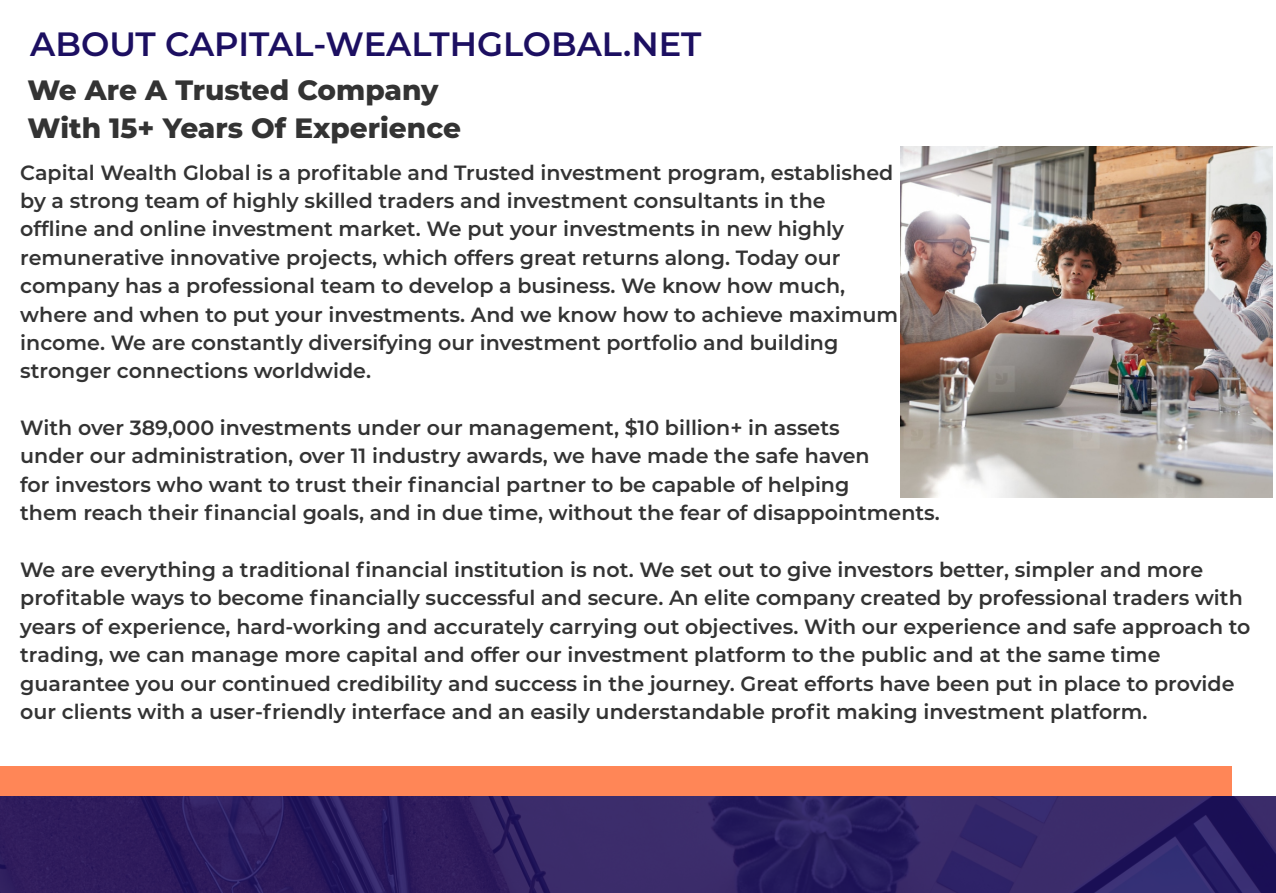
<style>
.page{position:relative;width:1276px;height:893px;background:#fff}
.page>*{position:absolute;margin:0;border:0;box-sizing:border-box;transform-origin:0 0}
.t1{font:600 33.6px "Montserrat";color:#1c0f61}
.t2{font:800 27.9px/38.5px "Montserrat";color:#333}
.t3{font:600 20.55px/28.3px "Montserrat";color:#333}
</style>
<div class="page">
<div style="left:0;top:766px;width:1231px;height:127px;background:#ff8657"></div>
<div style="left:0;top:796px;width:1275px;height:97px;background:#1c0f61;opacity:.85"></div>
<img style="left:900px;top:147px;width:372px;height:351px">
<h1 class="t1" style="left:30px;top:23px;width:673px">ABOUT CAPITAL-WEALTHGLOBAL.NET</h1>
<h2 class="t2" style="left:27px;top:70px;width:435px">We Are A Trusted Company<br>With 15+ Years Of Experience</h2>
<p class="t3" style="left:20px;top:158px;width:879px">Capital Wealth Global is a profitable and Trusted investment program, established by a strong team of highly skilled traders and investment consultants in the offline and online investment market. We put your investments in new highly remunerative innovative projects, which offers great returns along. Today our company has a professional team to develop a business. We know how much, where and when to put your investments. And we know how to achieve maximum income. We are constantly diversifying our investment portfolio and building stronger connections worldwide.</p>
<p class="t3" style="left:20px;top:414px;width:921px">With over 389,000 investments under our management, $10 billion+ in assets<br>under our administration, over 11 industry awards, we have made the safe haven<br>for investors who want to trust their financial partner to be capable of helping<br>them reach their financial goals, and in due time, without the fear of disappointments.</p>
<p class="t3" style="left:20px;top:555px;width:1231px">We are everything a traditional financial institution is not. We set out to give investors better, simpler and more profitable ways to become financially successful and secure. An elite company created by professional traders with years of experience, hard-working and accurately carrying out objectives. With our experience and safe approach to trading, we can manage more capital and offer our investment platform to the public and at the same time guarantee you our continued credibility and success in the journey. Great efforts have been put in place to provide our clients with a user-friendly interface and an easily understandable profit making investment platform.</p>
</div>
